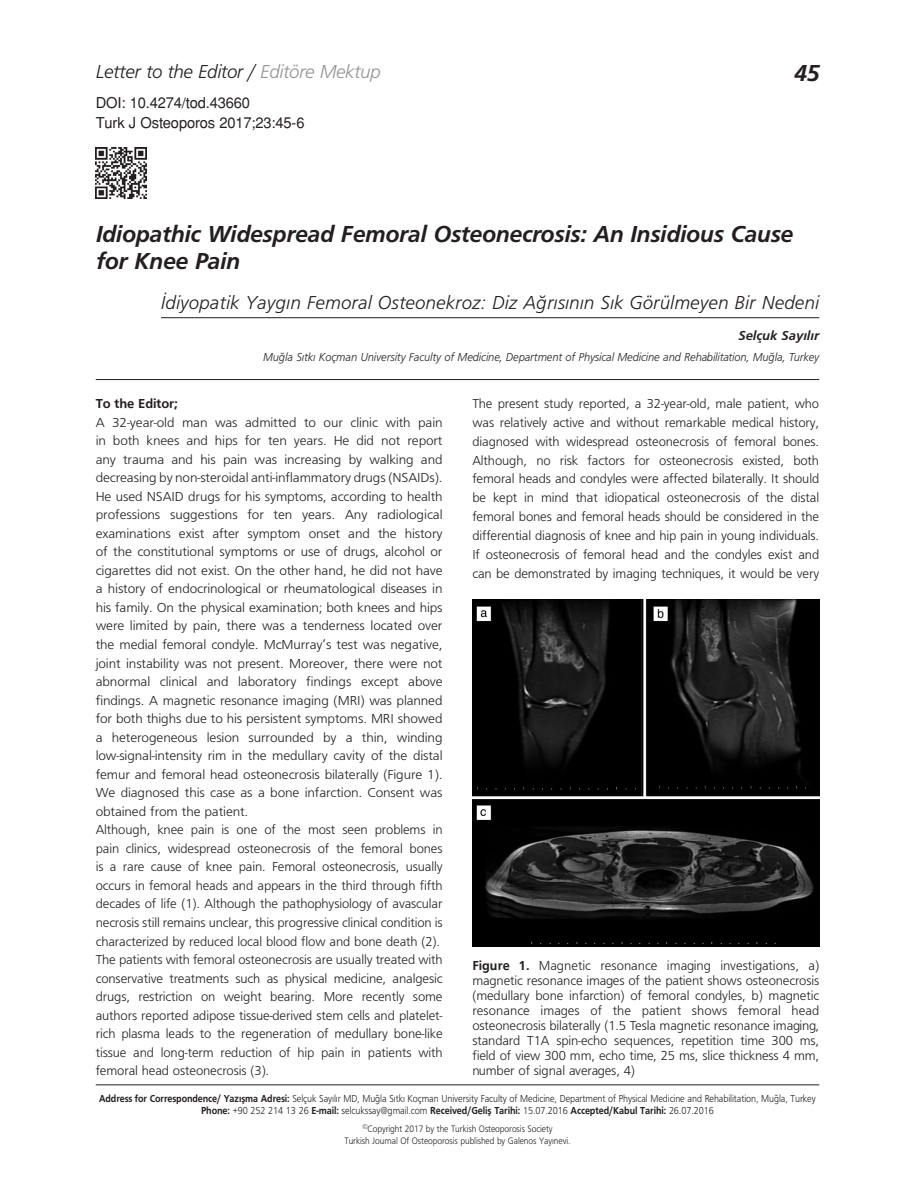
<style>
.page{position:relative;width:915px;height:1191px;background:#fff}
.page>*{position:absolute;margin:0;border:0;box-sizing:border-box;transform-origin:0 0}
.BASLIK{font:24px/27px "Frugal Bold Italic Tr";letter-spacing:-.015em;color:#231f20}
._2__BASLIK{font:19.5px "Frugal Italic Tr";color:#231f20}
._2__BASLIK-2{font:19.5px "Frugal Italic Tr";letter-spacing:-.025em;color:#231f20}
.t1{font:15px "Helvetica Normal Tr";letter-spacing:-.01em;color:#231f20}
.YAZI{font:13.5px/18.5px "Frugal Normal Tr";letter-spacing:-.01em;color:#231f20;text-align:justify}
.YAZI-2{font:13.5px/18.5px "Frugal Normal Tr";letter-spacing:-.01em;color:#231f20;text-align:justify;scale:1.04 1}
.RESIM-ALTI{font:13.5px/15px "Frugal Normal Tr";letter-spacing:-.01em;color:#231f20;text-align:justify}
.YAZARLAR{font:13.5px "Frugal Bold Italic Tr";color:#231f20}
.YAZI-3{font:13.5px "Frugal Bold Tr";letter-spacing:-.01em;color:#231f20}
.KURUM{font:12px "Frugal Italic Tr";letter-spacing:-.01em;color:#231f20;scale:.95 1}
.t2{font:10.5px "Frugal Normal Tr";letter-spacing:-.01em;color:#231f20;scale:.89 1}
.t3{font:10.5px "Frugal Bold Tr";letter-spacing:-.01em;color:#231f20;scale:.9 1}
.t4{font:9.75px "Frugal Normal Tr";letter-spacing:-.01em;color:#231f20;scale:.9 1}
.s1{color:#939598}
.s2{font-family:"Frugal Bold Tr"}
.s3{font-family:"Frugal Normal Tr"}
</style>
<div class="page">
<hr style="left:161px;top:317px;width:658px;height:1px;background:#231f20">
<hr style="left:96px;top:379px;width:723px;height:1px;background:#231f20">
<img style="left:96px;top:147px;width:51px;height:51px">
<hr style="left:96px;top:1084px;width:723px;height:1px;background:#231f20">
<img style="left:472px;top:599px;width:347px;height:347px">
<p class="_2__BASLIK-2" style="left:96px;top:60px;width:286px">Letter to the Editor / <span class="s1">Editöre Mektup</span></p>
<p class="BASLIK" style="left:793px;top:59px;width:27px">45</p>
<p class="t1" style="left:96px;top:94px;width:156px">DOI: 10.4274/tod.43660</p>
<p class="t1" style="left:96px;top:114px;width:210px">Turk J Osteoporos 2017;23:45-6</p>
<p class="BASLIK" style="left:96px;top:220px;width:698px">Idiopathic Widespread Femoral Osteonecrosis: An Insidious Cause for Knee Pain</p>
<p class="_2__BASLIK" style="left:161px;top:291px;width:659px">İdiyopatik Yaygın Femoral Osteonekroz: Diz Ağrısının Sık Görülmeyen Bir Nedeni</p>
<p class="YAZARLAR" style="left:738px;top:327px;width:82px">Selçuk Sayılır</p>
<p class="KURUM" style="left:263px;top:350px;width:586px">Muğla Sıtkı Koçman University Faculty of Medicine, Department of Physical Medicine and Rehabilitation, Muğla, Turkey</p>
<p class="YAZI-3" style="left:96px;top:396px;width:83px">To the Editor;</p>
<p class="YAZI-2" style="left:96px;top:413px;width:335px">A 32-year-old man was admitted to our clinic with pain in both knees and hips for ten years. He did not report any trauma and his pain was increasing by walking and decreasing by non-steroidal anti-inflammatory drugs (NSAIDs).<br>He used NSAID drugs for his symptoms, according to health professions suggestions for ten years. Any radiological examinations exist after symptom onset and the history of the constitutional symptoms or use of drugs, alcohol or cigarettes did not exist. On the other hand, he did not have a history of endocrinological or rheumatological diseases in his family. On the physical examination; both knees and hips were limited by pain, there was a tenderness located over the medial femoral condyle. McMurray’s test was negative, joint instability was not present. Moreover, there were not abnormal clinical and laboratory findings except above findings. A magnetic resonance imaging (MRI) was planned for both thighs due to his persistent symptoms. MRI showed a heterogeneous lesion surrounded by a thin, winding low-signal-intensity rim in the medullary cavity of the distal femur and femoral head osteonecrosis bilaterally (Figure 1).<br>We diagnosed this case as a bone infarction. Consent was obtained from the patient.</p>
<p class="YAZI" style="left:96px;top:820px;width:348px">Although, knee pain is one of the most seen problems in pain clinics, widespread osteonecrosis of the femoral bones is a rare cause of knee pain. Femoral osteonecrosis, usually occurs in femoral heads and appears in the third through fifth decades of life (1). Although the pathophysiology of avascular necrosis still remains unclear, this progressive clinical condition is characterized by reduced local blood flow and bone death (2).</p>
<p class="YAZI" style="left:96px;top:950px;width:348px">The patients with femoral osteonecrosis are usually treated with conservative treatments such as physical medicine, analgesic drugs, restriction on weight bearing. More recently some authors reported adipose tissue-derived stem cells and platelet&shy;rich plasma leads to the regeneration of medullary bone-like tissue and long-term reduction of hip pain in patients with femoral head osteonecrosis (3).</p>
<p class="YAZI" style="left:472px;top:394px;width:348px;line-height:18.9px">The present study reported, a 32-year-old, male patient, who was relatively active and without remarkable medical history, diagnosed with widespread osteonecrosis of femoral bones.<br>Although, no risk factors for osteonecrosis existed, both femoral heads and condyles were affected bilaterally. It should be kept in mind that idiopatical osteonecrosis of the distal femoral bones and femoral heads should be considered in the differential diagnosis of knee and hip pain in young individuals.<br>If osteonecrosis of femoral head and the condyles exist and can be demonstrated by imaging techniques, it would be very</p>
<p class="RESIM-ALTI" style="left:472px;top:958px;width:348px"><span class="s2">Figure 1.</span> Magnetic resonance imaging investigations, a) magnetic resonance images of the patient shows osteonecrosis (medullary bone infarction) of femoral condyles, b) magnetic resonance images of the patient shows femoral head osteonecrosis bilaterally (1.5 Tesla magnetic resonance imaging, standard T1A spin-echo sequences, repetition time 300 ms, field of view 300 mm, echo time, 25 ms, slice thickness 4 mm, number of signal averages, 4)</p>
<p class="t2" style="left:99px;top:1092px;width:806px"><span class="s2">Address for Correspondence/ Yaz›flma Adresi:</span> Selçuk Sayılır MD, Muğla Sıtkı Koçman University Faculty of Medicine, Department of Physical Medicine and Rehabilitation, Muğla, Turkey</p>
<p class="t3" style="left:201px;top:1104px;width:570px">Phone: <span class="s3">+90 252 214 13 26</span> E-mail: <span class="s3">selcukssay@gmail.com</span> Received/Geliş Tarihi: <span class="s3">15.07.2016</span> Accepted/Kabul Tarihi: <span class="s3">26.07.2016</span></p>
<p class="t4" style="left:362px;top:1123px;width:213px"><sup>©</sup>Copyright 2017 by the Turkish Osteoporosis Society</p>
<p class="t4" style="left:344px;top:1135px;width:252px">Turkish Journal Of Osteoporosis published by Galenos Yayınevi.</p>
</div>
